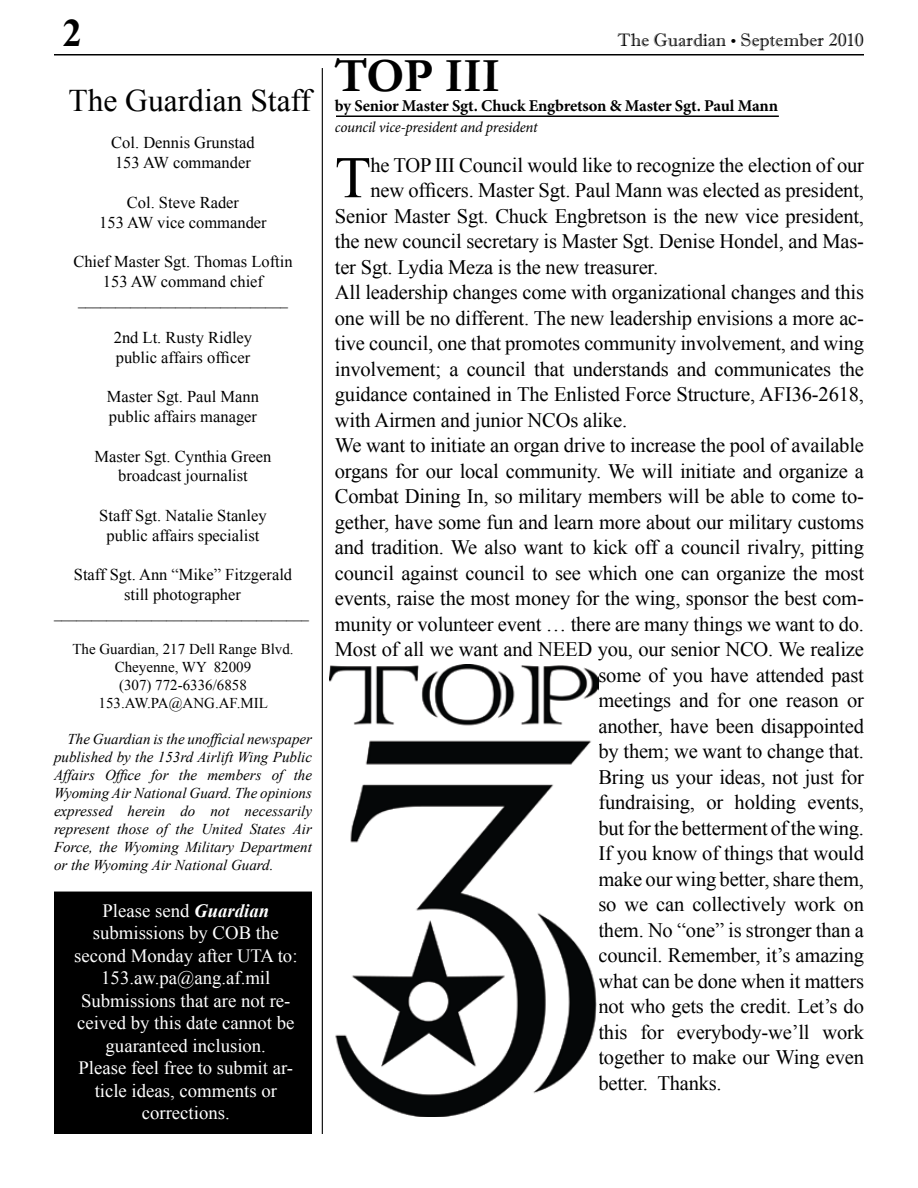
<style>
.page{position:relative;width:918px;height:1188px;background:#fff}
.page>*{position:absolute;margin:0;border:0;box-sizing:border-box;transform-origin:0 0}
.t1{font:59.1px "Times New Roman";color:#000}
.t2{font:700 48px "Garamond";letter-spacing:-.01em;color:#000}
.t3{font:700 39px "Times New Roman";color:#000}
.t4{font:31.5px "Times New Roman";color:#000}
.t5{font:20.55px "Times New Roman";letter-spacing:-.01em;color:#000}
.t6{font:18.75px/22.5px "Times New Roman";color:#fff;text-align:center}
.t7{font:18px "Imprint MT Shadow";color:#000}
.t8{font:16.5px/19.8px "Times New Roman";color:#000;text-align:center}
.t9{font:700 16.5px "Minion Pro";letter-spacing:-.015em;color:#000}
.t10{font:italic 15px/18px "Times New Roman";color:#000;text-align:justify}
.t11{font:15px/18px "Times New Roman";color:#000;text-align:center}
.t12{font:italic 15px "Minion Pro";letter-spacing:-.015em;color:#000}
.s1{font-weight:700;font-style:italic}
</style>
<div class="page">
<hr style="left:54px;top:54px;width:810px;height:2px;background:#000">
<hr style="left:322px;top:68px;width:1px;height:1066px;background:#000">
<div style="left:55px;top:892px;width:257px;height:241px;background:#000"></div>
<div style="left:54px;top:892px;width:259px;height:242px;border:2px solid #000"></div>
<hr style="left:336px;top:116px;width:443px;height:1px;background:#000">
<img style="left:330px;top:664px;width:268px;height:452px">
<h3 class="t3" style="left:63px;top:6px;width:21px">2</h3>
<h3 class="t4" style="left:68px;top:79px;width:244px">The Guardian Staff</h3>
<p class="t8" style="left:111px;top:133px;width:145px;text-align:left">Col. Dennis Grunstad<br>153 AW commander</p>
<p class="t8" style="left:99px;top:192px;width:169px">Col. Steve Rader<br>153 AW vice commander</p>
<p class="t8" style="left:73px;top:251px;width:221px">Chief Master Sgt. Thomas Loftin<br>153 AW command chief</p>
<p class="t11" style="left:78px;top:291px;width:211px">____________________________</p>
<p class="t8" style="left:114px;top:327px;width:140px;text-align:left">2nd Lt. Rusty Ridley public affairs officer</p>
<p class="t8" style="left:107px;top:386px;width:154px;text-align:left">Master Sgt. Paul Mann public affairs manager</p>
<p class="t8" style="left:95px;top:446px;width:178px">Master Sgt. Cynthia Green broadcast journalist</p>
<p class="t8" style="left:99px;top:505px;width:169px">Staff Sgt. Natalie Stanley public affairs specialist</p>
<p class="t8" style="left:74px;top:565px;width:220px">Staff Sgt. Ann “Mike” Fitzgerald still photographer</p>
<p class="t11" style="left:54px;top:604px;width:256px">__________________________________</p>
<p class="t11" style="left:72px;top:640px;width:223px">The Guardian, 217 Dell Range Blvd.<br>Cheyenne, WY 82009<br>(307) 772-6336/6858<br>153.AW.PA@ANG.AF.MIL</p>
<p class="t10" style="left:54px;top:730px;width:260px;text-indent:14px">The Guardian is the unofficial newspaper published by the 153rd Airlift Wing Public Affairs Office for the members of the Wyoming Air National Guard. The opinions expressed herein do not necessarily represent those of the United States Air Force, the Wyoming Military Department or the Wyoming Air National Guard.</p>
<p class="t6" style="left:74px;top:899px;width:225px">Please send <span class="s1">Guardian </span>submissions by COB the second Monday after UTA to:<br>153.aw.pa@ang.af.mil<br>Submissions that are not re&shy;ceived by this date cannot be guaranteed inclusion.<br>Please feel free to submit ar&shy;ticle ideas, comments or corrections.</p>
<p class="t7" style="left:618px;top:29px;width:247px">The Guardian • September 2010</p>
<h2 class="t2" style="left:335px;top:43px;width:167px">TOP III</h2>
<p class="t9" style="left:335px;top:94px;width:445px">by Senior Master Sgt. Chuck Engbretson &amp; Master Sgt. Paul Mann</p>
<p class="t12" style="left:335px;top:117px;width:204px">council vice-president and president</p>
<h1 class="t1" style="left:335px;top:138px;width:38px">T</h1>
<p class="t5" style="left:370px;top:151px;width:495px">he TOP III Council would like to recognize the election of our</p>
<p class="t5" style="left:370px;top:177px;width:495px">new officers. Master Sgt. Paul Mann was elected as president,</p>
<p class="t5" style="left:335px;top:202px;width:531px">Senior Master Sgt. Chuck Engbretson is the new vice president,</p>
<p class="t5" style="left:335px;top:228px;width:531px">the new council secretary is Master Sgt. Denise Hondel, and Mas-</p>
<p class="t5" style="left:335px;top:253px;width:325px">ter Sgt. Lydia Meza is the new treasurer.</p>
<p class="t5" style="left:335px;top:279px;width:531px">All leadership changes come with organizational changes and this</p>
<p class="t5" style="left:335px;top:304px;width:531px">one will be no different. The new leadership envisions a more ac-</p>
<p class="t5" style="left:335px;top:330px;width:531px">tive council, one that promotes community involvement, and wing</p>
<p class="t5" style="left:335px;top:355px;width:531px">involvement; a council that understands and communicates the</p>
<p class="t5" style="left:335px;top:381px;width:531px">guidance contained in The Enlisted Force Structure, AFI36-2618,</p>
<p class="t5" style="left:335px;top:406px;width:294px">with Airmen and junior NCOs alike.</p>
<p class="t5" style="left:335px;top:432px;width:531px">We want to initiate an organ drive to increase the pool of available</p>
<p class="t5" style="left:335px;top:457px;width:531px">organs for our local community. We will initiate and organize a</p>
<p class="t5" style="left:335px;top:483px;width:531px">Combat Dining In, so military members will be able to come to-</p>
<p class="t5" style="left:335px;top:508px;width:531px">gether, have some fun and learn more about our military customs</p>
<p class="t5" style="left:335px;top:534px;width:531px">and tradition. We also want to kick off a council rivalry, pitting</p>
<p class="t5" style="left:335px;top:559px;width:531px">council against council to see which one can organize the most</p>
<p class="t5" style="left:335px;top:585px;width:531px">events, raise the most money for the wing, sponsor the best com-</p>
<p class="t5" style="left:335px;top:610px;width:531px">munity or volunteer event … there are many things we want to do.</p>
<p class="t5" style="left:335px;top:636px;width:531px">Most of all we want and NEED you, our senior NCO. We realize</p>
<p class="t5" style="left:598px;top:661px;width:267px">some of you have attended past</p>
<p class="t5" style="left:598px;top:687px;width:267px">meetings and for one reason or</p>
<p class="t5" style="left:598px;top:712px;width:267px">another, have been disappointed</p>
<p class="t5" style="left:598px;top:738px;width:267px">by them; we want to change that.</p>
<p class="t5" style="left:598px;top:763px;width:267px">Bring us your ideas, not just for</p>
<p class="t5" style="left:598px;top:789px;width:267px">fundraising, or holding events,</p>
<p class="t5" style="left:598px;top:814px;width:267px">but for the betterment of the wing.</p>
<p class="t5" style="left:598px;top:840px;width:267px">If you know of things that would</p>
<p class="t5" style="left:598px;top:865px;width:267px">make our wing better, share them,</p>
<p class="t5" style="left:598px;top:891px;width:267px">so we can collectively work on</p>
<p class="t5" style="left:598px;top:916px;width:267px">them. No “one” is stronger than a</p>
<p class="t5" style="left:598px;top:942px;width:267px">council. Remember, it’s amazing</p>
<p class="t5" style="left:598px;top:967px;width:267px">what can be done when it matters</p>
<p class="t5" style="left:598px;top:993px;width:267px">not who gets the credit. Let’s do</p>
<p class="t5" style="left:598px;top:1018px;width:267px">this for everybody-we’ll work</p>
<p class="t5" style="left:598px;top:1044px;width:267px">together to make our Wing even</p>
<p class="t5" style="left:598px;top:1069px;width:125px">better. Thanks.</p>
</div>
